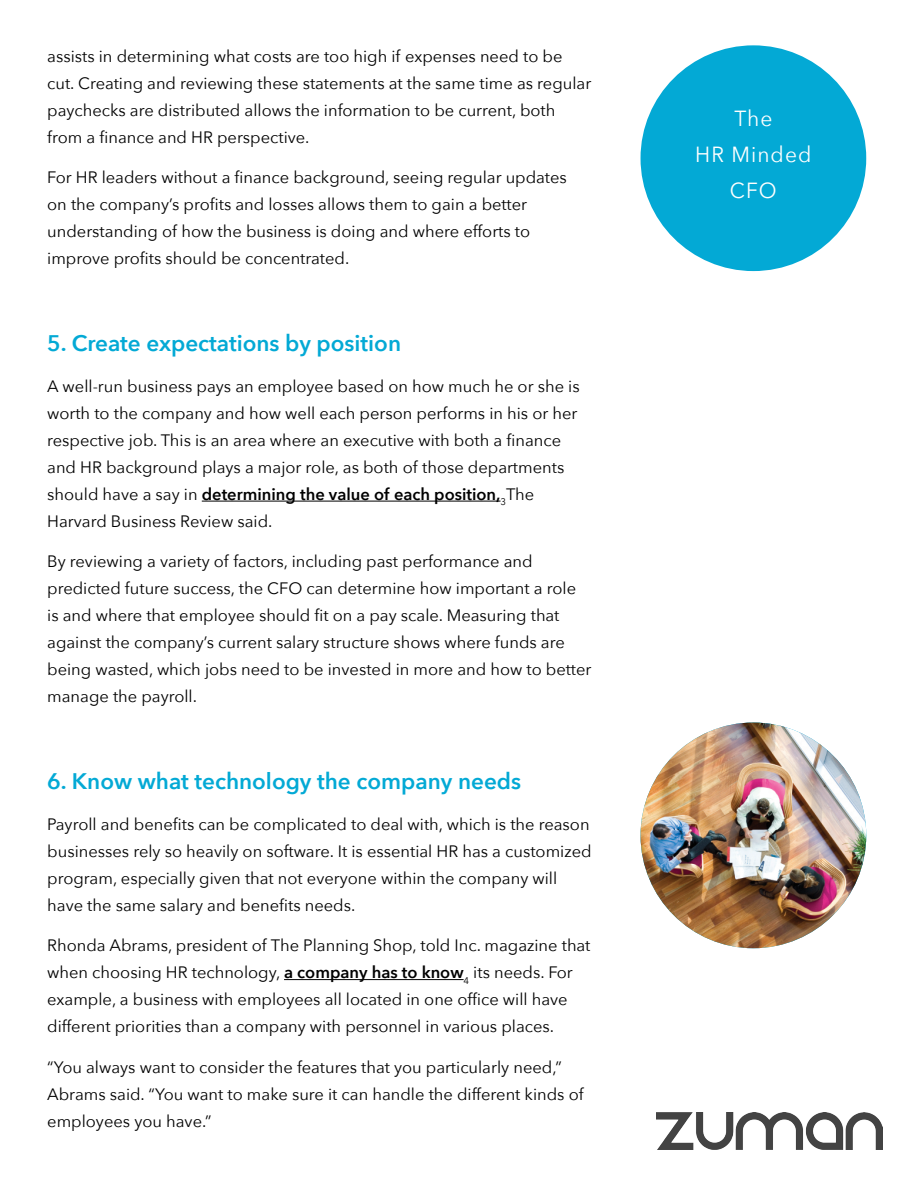
<style>
.page{position:relative;width:918px;height:1188px;background:#fff}
.page>*{position:absolute;margin:0;border:0;box-sizing:border-box;transform-origin:0 0}
.t1{font:600 22.5px "Avenir Next";color:#03a9d5}
.t2{font:21.9px/36px "Avenir Next";letter-spacing:.05em;color:#fff;text-align:center;scale:.96 1}
.t3{font:16.5px/27px "Avenir Next";color:#000}
.s1{font-weight:600}
</style>
<div class="page">
<hr style="left:202px;top:501px;width:299px;height:1px;background:#000">
<hr style="left:284px;top:979px;width:180px;height:1px;background:#000">
<img style="left:641px;top:723px;width:225px;height:225px;border-radius:113px">
<img style="left:657px;top:1113px;width:225px;height:37px">
<div style="left:641px;top:45px;width:225px;height:226px;background:#03a9d5;border-radius:50%"></div>
<p class="t3" style="left:47px;top:42px;width:546px">assists in determining what costs are too high if expenses need to be cut. Creating and reviewing these statements at the same time as regular paychecks are distributed allows the information to be current, both from a finance and HR perspective.</p>
<p class="t3" style="left:47px;top:163px;width:521px">For HR leaders without a finance background, seeing regular updates on the company’s profits and losses allows them to gain a better understanding of how the business is doing and where efforts to improve profits should be concentrated.</p>
<h1 class="t1" style="left:47px;top:324px;width:355px">5. Create expectations by position</h1>
<p class="t3" style="left:47px;top:372px;width:534px">A well-run business pays an employee based on how much he or she is worth to the company and how well each person performs in his or her respective job. This is an area where an executive with both a finance and HR background plays a major role, as both of those departments should have a say in <span class="s1">determining the value of each position,</span><sub>3</sub>The Harvard Business Review said.</p>
<p class="t3" style="left:47px;top:547px;width:546px">By reviewing a variety of factors, including past performance and predicted future success, the CFO can determine how important a role is and where that employee should fit on a pay scale. Measuring that against the company’s current salary structure shows where funds are being wasted, which jobs need to be invested in more and how to better manage the payroll.</p>
<h1 class="t1" style="left:47px;top:762px;width:475px">6. Know what technology the company needs</h1>
<p class="t3" style="left:47px;top:810px;width:546px">Payroll and benefits can be complicated to deal with, which is the reason businesses rely so heavily on software. It is essential HR has a customized program, especially given that not everyone within the company will have the same salary and benefits needs.</p>
<p class="t3" style="left:47px;top:931px;width:545px">Rhonda Abrams, president of The Planning Shop, told Inc. magazine that when choosing HR technology, <span class="s1">a company has to know</span><sub>4</sub> its needs. For example, a business with employees all located in one office will have different priorities than a company with personnel in various places.</p>
<p class="t3" style="left:47px;top:1053px;width:538px">“You always want to consider the features that you particularly need,”<br>Abrams said. “You want to make sure it can handle the different kinds of employees you have.”</p>
<h2 class="t2" style="left:695px;top:99px;width:122px">The<br>HR Minded<br>CFO</h2>
</div>
